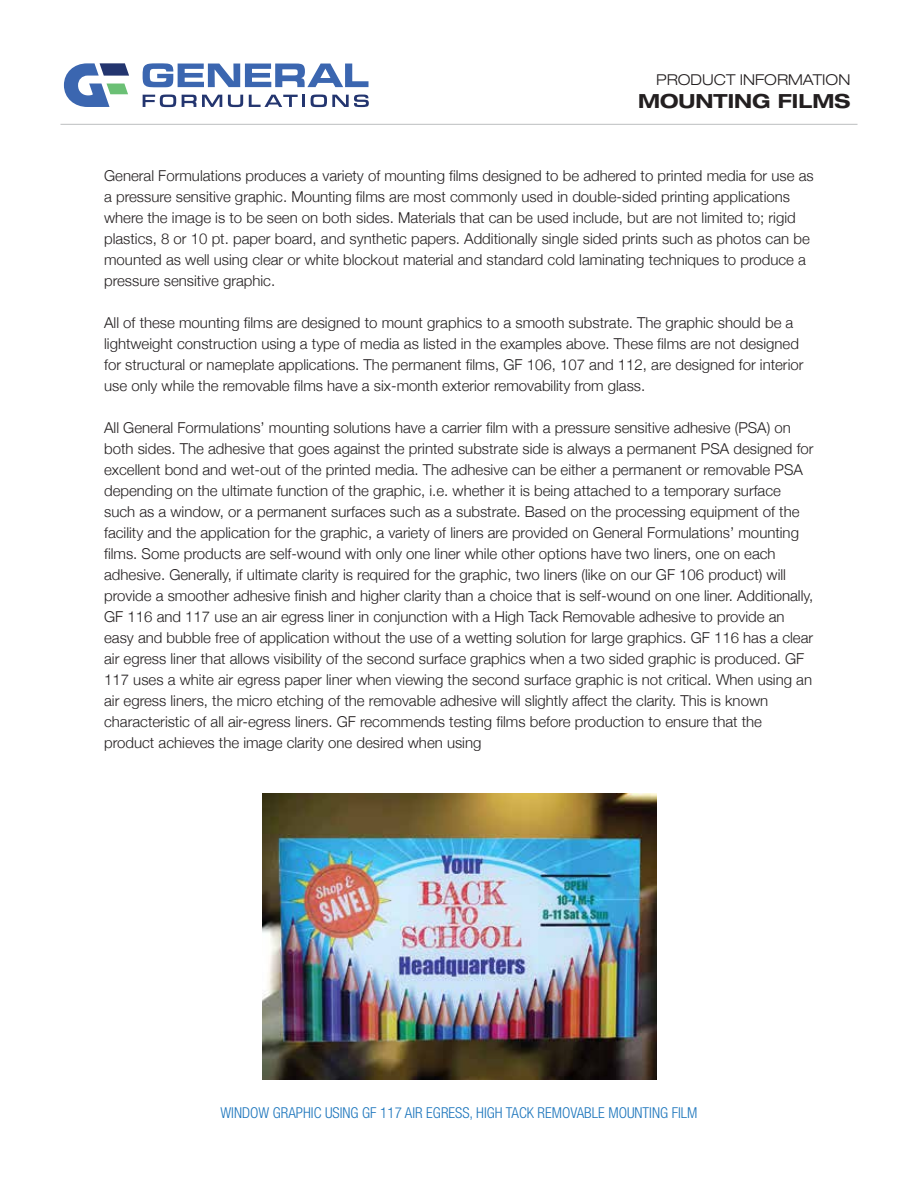
<style>
.page{position:relative;width:918px;height:1188px;background:#fff}
.page>*{position:absolute;margin:0;border:0;box-sizing:border-box;transform-origin:0 0}
.t1{font:700 expanded 19.5px "Helvetica Neue LT Std";color:#231f20}
.t2{font:300 15px/21px "Helvetica Neue";color:#231f20}
.t3{font:300 condensed 15px "Helvetica Neue";color:#1c75bc}
.t4{font:300 expanded 15px "Helvetica Neue LT Std";color:#231f20}
</style>
<div class="page">
<hr style="left:60px;top:124px;width:798px;height:1px;background:#bcbec0">
<img style="left:262px;top:794px;width:394px;height:285px">
<svg style="left:143px;top:95px;width:33px;height:12px"></svg>
<svg style="left:182px;top:95px;width:40px;height:12px"></svg>
<svg style="left:228px;top:95px;width:15px;height:12px"></svg>
<svg style="left:249px;top:95px;width:56px;height:12px"></svg>
<svg style="left:311px;top:95px;width:58px;height:12px"></svg>
<svg style="left:143px;top:63px;width:226px;height:24px"></svg>
<svg style="left:64px;top:63px;width:65px;height:44px"></svg>
<p class="t4" style="left:656px;top:71px;width:196px">PRODUCT INFORMATION</p>
<h1 class="t1" style="left:638px;top:89px;width:214px">MOUNTING FILMS</h1>
<p class="t2" style="left:104px;top:164px;width:711px">General Formulations produces a variety of mounting films designed to be adhered to printed media for use as a pressure sensitive graphic. Mounting films are most commonly used in double-sided printing applications where the image is to be seen on both sides. Materials that can be used include, but are not limited to; rigid plastics, 8 or 10 pt. paper board, and synthetic papers. Additionally single sided prints such as photos can be mounted as well using clear or white blockout material and standard cold laminating techniques to produce a pressure sensitive graphic.</p>
<p class="t2" style="left:104px;top:311px;width:701px">All of these mounting films are designed to mount graphics to a smooth substrate. The graphic should be a lightweight construction using a type of media as listed in the examples above. These films are not designed for structural or nameplate applications. The permanent films, GF 106, 107 and 112, are designed for interior use only while the removable films have a six-month exterior removability from glass.</p>
<p class="t2" style="left:104px;top:416px;width:711px">All General Formulations’ mounting solutions have a carrier film with a pressure sensitive adhesive (PSA) on both sides. The adhesive that goes against the printed substrate side is always a permanent PSA designed for excellent bond and wet-out of the printed media. The adhesive can be either a permanent or removable PSA depending on the ultimate function of the graphic, i.e. whether it is being attached to a temporary surface such as a window, or a permanent surfaces such as a substrate. Based on the processing equipment of the facility and the application for the graphic, a variety of liners are provided on General Formulations’ mounting films. Some products are self-wound with only one liner while other options have two liners, one on each adhesive. Generally, if ultimate clarity is required for the graphic, two liners (like on our GF 106 product) will provide a smoother adhesive finish and higher clarity than a choice that is self-wound on one liner. Additionally, GF 116 and 117 use an air egress liner in conjunction with a High Tack Removable adhesive to provide an easy and bubble free of application without the use of a wetting solution for large graphics. GF 116 has a clear air egress liner that allows visibility of the second surface graphics when a two sided graphic is produced. GF 117 uses a white air egress paper liner when viewing the second surface graphic is not critical. When using an air egress liners, the micro etching of the removable adhesive will slightly affect the clarity. This is known characteristic of all air-egress liners. GF recommends testing films before production to ensure that the product achieves the image clarity one desired when using</p>
<p class="t3" style="left:220px;top:1104px;width:479px">WINDOW GRAPHIC USING GF 117 AIR EGRESS, HIGH TACK REMOVABLE MOUNTING FILM</p>
</div>
